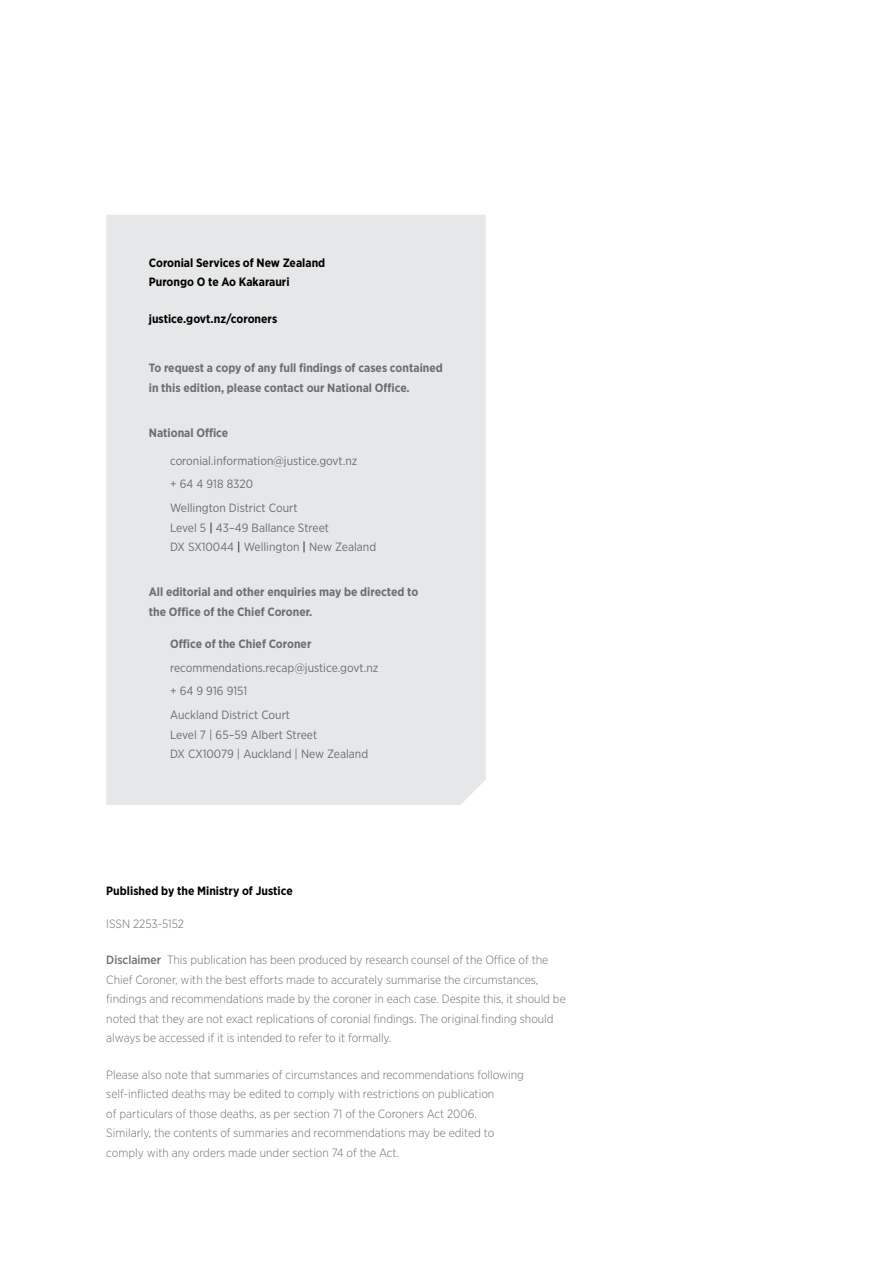
<style>
.page{position:relative;width:893px;height:1263px;background:#fff}
.page>*{position:absolute;margin:0;border:0;box-sizing:border-box;transform-origin:0 0}
.t1{font:300 12px/19.5px "Gotham Narrow";color:#6d6e71}
.t2{font:12px/23.7px "Gotham Narrow";color:#6d6e71}
.t3{font:700 12px/19.5px "Gotham Narrow";color:#6d6e71}
.t4{font:700 12px/19.5px "Gotham Narrow";color:#000}
.s1{color:#000}
.s2{font-weight:500}
</style>
<div class="page">
<hr style="left:892px;top:0;width:1px;height:1263px;background:#edf5fb">
<div style="left:106px;top:215px;width:380px;height:590px;background:#e6e7e8"></div>
<p class="t4" style="left:149px;top:253px;width:178px">Coronial Services of New Zealand<br>Purongo O te Ao Kakarauri</p>
<p class="t4" style="left:149px;top:309px;width:130px">justice.govt.nz/coroners</p>
<p class="t3" style="left:149px;top:358px;width:296px">To request a copy of any full findings of cases contained in this edition, please contact our National Office.</p>
<p class="t3" style="left:149px;top:423px;width:81px">National Office</p>
<p class="t2" style="left:170px;top:448px;width:189px">coronial.information@justice.govt.nz + 64 4 918 8320<br>Wellington District Court</p>
<p class="t2" style="left:170px;top:517px;width:208px;line-height:19.5px">Level 5 <span class="s1">|</span> 43–49 Ballance Street<br>DX SX10044 <span class="s1">|</span> Wellington <span class="s1">|</span> New Zealand</p>
<p class="t3" style="left:149px;top:582px;width:271px">All editorial and other enquiries may be directed to the Office of the Chief Coroner.</p>
<p class="t3" style="left:170px;top:634px;width:143px">Office of the Chief Coroner</p>
<p class="t2" style="left:170px;top:655px;width:210px">recommendations.recap@justice.govt.nz + 64 9 916 9151<br>Auckland District Court</p>
<p class="t2" style="left:170px;top:724px;width:200px;line-height:19.5px">Level 7 | 65–59 Albert Street<br>DX CX10079 | Auckland | New Zealand</p>
<p class="t4" style="left:106px;top:881px;width:188px">Published by the Ministry of Justice</p>
<p class="t1" style="left:106px;top:913px;width:79px">ISSN 2253-5152</p>
<p class="t1" style="left:106px;top:950px;width:461px"><span class="s2">Disclaimer</span> This publication has been produced by research counsel of the Office of the Chief Coroner, with the best efforts made to accurately summarise the circumstances, findings and recommendations made by the coroner in each case. Despite this, it should be noted that they are not exact replications of coronial findings. The original finding should always be accessed if it is intended to refer to it formally.</p>
<p class="t1" style="left:106px;top:1064px;width:419px">Please also note that summaries of circumstances and recommendations following self-inflicted deaths may be edited to comply with restrictions on publication<br>of particulars of those deaths, as per section 71 of the Coroners Act 2006.<br>Similarly, the contents of summaries and recommendations may be edited to comply with any orders made under section 74 of the Act.</p>
</div>
